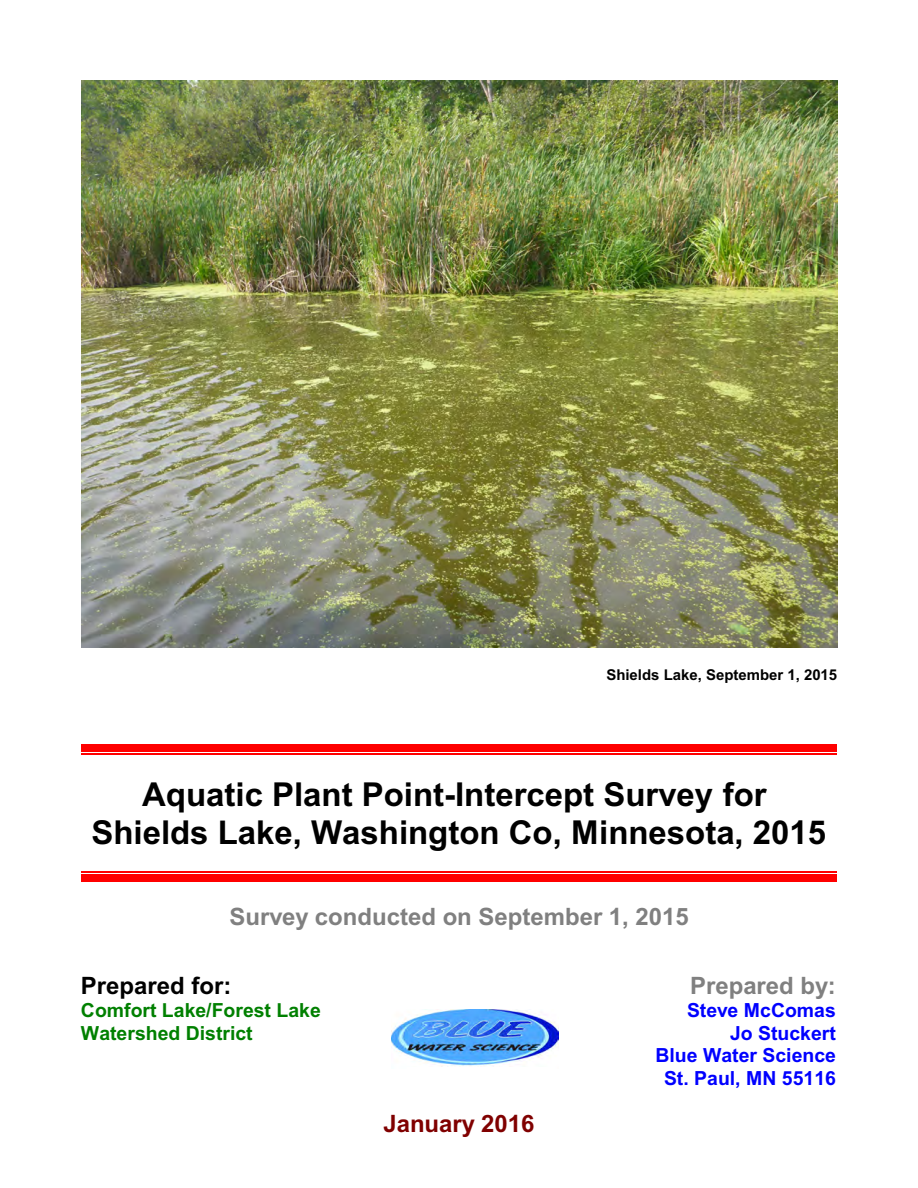
<style>
.page{position:relative;width:918px;height:1188px;background:#fff}
.page>*{position:absolute;margin:0;border:0;box-sizing:border-box;transform-origin:0 0}
.t1{font:700 33px/38px "Arial";color:#000;text-align:center}
.t2{font:700 24px "Arial";color:#808080}
.t3{font:700 24px "Arial";color:#000}
.t4{font:700 24px "Arial";color:#800000}
.t5{font:700 19.5px/22.4px "Arial";color:#00f;text-align:right}
.t6{font:700 19.5px/22.4px "Arial";color:#008000}
.t7{font:700 15px "Arial";color:#000}
</style>
<div class="page">
<img style="left:81px;top:81px;width:756px;height:567px">
<div style="left:81px;top:745px;width:756px;height:7px;background:#f00"></div>
<hr style="left:81px;top:753px;width:756px;height:2px;background:#f00">
<hr style="left:81px;top:872px;width:756px;height:1px;background:#f00">
<div style="left:81px;top:875px;width:756px;height:7px;background:#f00"></div>
<img style="left:391px;top:1009px;width:167px;height:58px">
<p class="t7" style="left:606px;top:669px;width:232px">Shields Lake, September 1, 2015</p>
<p class="t1" style="left:91px;top:779px;width:736px">Aquatic Plant Point-Intercept Survey for<br>Shields Lake, Washington Co, Minnesota, 2015</p>
<p class="t2" style="left:229px;top:908px;width:461px">Survey conducted on September 1, 2015</p>
<p class="t3" style="left:81px;top:976px;width:152px">Prepared for:</p>
<p class="t6" style="left:81px;top:1001px;width:241px">Comfort Lake/Forest Lake<br>Watershed District</p>
<p class="t4" style="left:383px;top:1114px;width:153px">January 2016</p>
<p class="t2" style="left:690px;top:976px;width:147px">Prepared by:</p>
<p class="t5" style="left:656px;top:1001px;width:182px">Steve McComas<br>Jo Stuckert<br>Blue Water Science<br>St. Paul, MN 55116</p>
</div>
